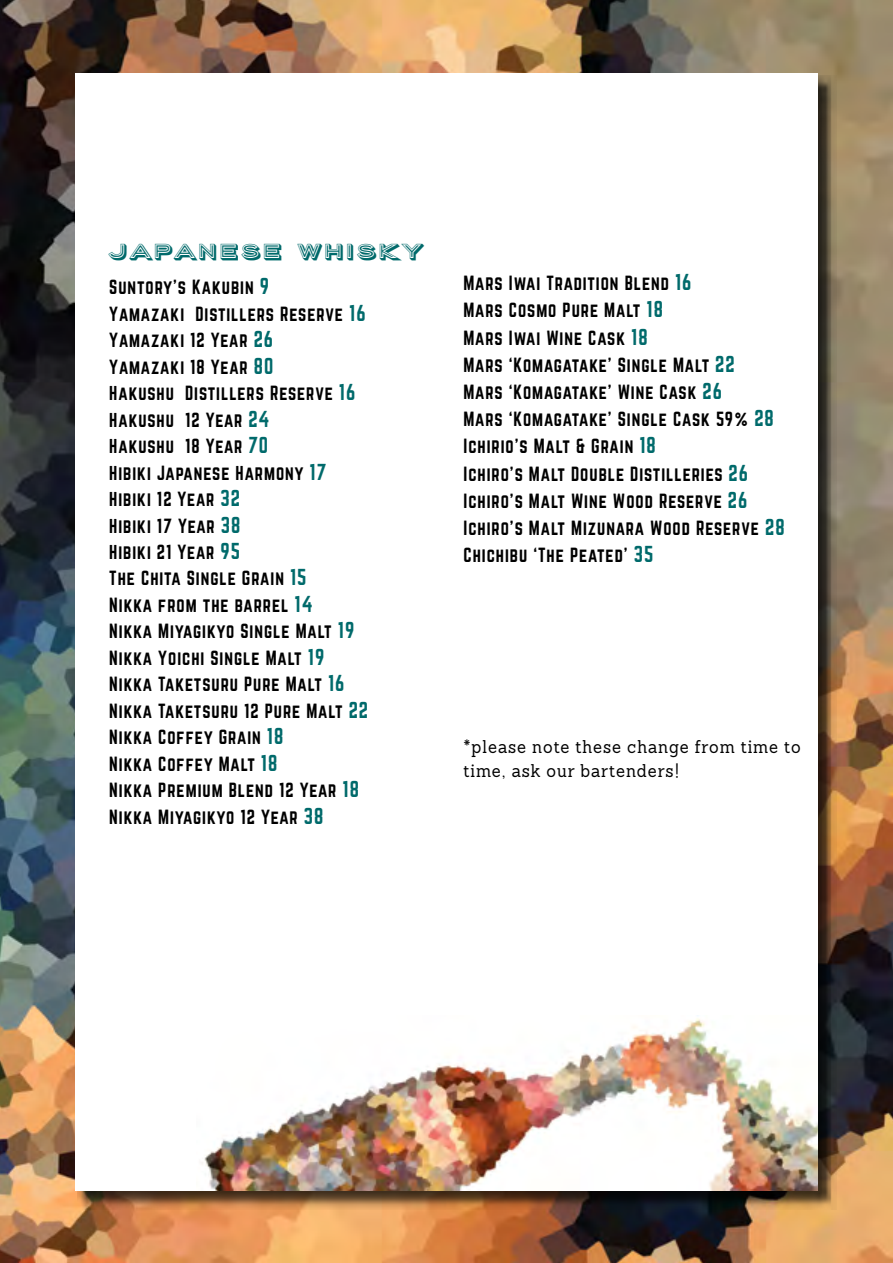
<style>
.page{position:relative;width:893px;height:1263px;background:#fff}
.page>*{position:absolute;margin:0;border:0;box-sizing:border-box;transform-origin:0 0}
.t1{font:19.5px "Porter Sans Block";letter-spacing:.085em;color:#006a6b;scale:.95 1}
.t2{font:18px/26.5px "Norwester";letter-spacing:.06em;color:#000;scale:.91 1}
.t3{font:18px/24px "Sanchez";letter-spacing:.06em;color:#000;scale:.91 1}
.s1{font-size:20.25px;color:#006a6b}
</style>
<div class="page">
<img style="left:0;top:0;width:893px;height:1263px">
<div style="left:78px;top:75px;width:759px;height:1134px;background:#000;opacity:.75"></div>
<div style="left:75px;top:73px;width:743px;height:1117px;background:#fff"></div>
<img style="left:201px;top:1018px;width:617px;height:172px">
<p class="t1" style="left:109px;top:239px;width:334px">JAPANESE WHISKY</p>
<p class="t2" style="left:109px;top:274px;width:286px">Suntory’s Kakubin <span class="s1">9<br></span>Yamazaki Distillers Reserve <span class="s1">16<br></span>Yamazaki 12 Year <span class="s1">26<br></span>Yamazaki 18 Year <span class="s1">80<br></span>Hakushu Distillers Reserve <span class="s1">16<br></span>Hakushu 12 Year <span class="s1">24<br></span>Hakushu 18 Year <span class="s1">70<br></span>Hibiki Japanese Harmony <span class="s1">17<br></span>Hibiki 12 Year <span class="s1">32<br></span>Hibiki 17 Year <span class="s1">38<br></span>Hibiki 21 Year <span class="s1">95<br></span>The Chita Single Grain <span class="s1">15<br></span>Nikka from the barrel <span class="s1">14<br></span>Nikka Miyagikyo Single Malt <span class="s1">19<br></span>Nikka Yoichi Single Malt <span class="s1">19<br></span>Nikka Taketsuru Pure Malt <span class="s1">16<br></span>Nikka Taketsuru 12 Pure Malt <span class="s1">22<br></span>Nikka Coffey Grain <span class="s1">18<br></span>Nikka Coffey Malt <span class="s1">18<br></span>Nikka Premium Blend 12 Year <span class="s1">18<br></span>Nikka Miyagikyo 12 Year <span class="s1">38</span></p>
<p class="t2" style="left:463px;top:270px;width:354px;line-height:27.2px">Mars Iwai Tradition Blend <span class="s1">16<br></span>Mars Cosmo Pure Malt <span class="s1">18<br></span>Mars Iwai Wine Cask <span class="s1">18<br></span>Mars ‘Komagatake’ Single Malt <span class="s1">22<br></span>Mars ‘Komagatake’ Wine Cask <span class="s1">26<br></span>Mars ‘Komagatake’ Single Cask 59% <span class="s1">28<br></span>Ichirio’s Malt &amp; Grain <span class="s1">18<br></span>Ichiro’s Malt Double Distilleries <span class="s1">26<br></span>Ichiro’s Malt Wine Wood Reserve <span class="s1">26<br></span>Ichiro’s Malt Mizunara Wood Reserve <span class="s1">28<br></span>Chichibu ‘The Peated’ <span class="s1">35</span></p>
<p class="t3" style="left:463px;top:734px;width:372px">*please note these change from time to time, ask our bartenders!</p>
</div>
